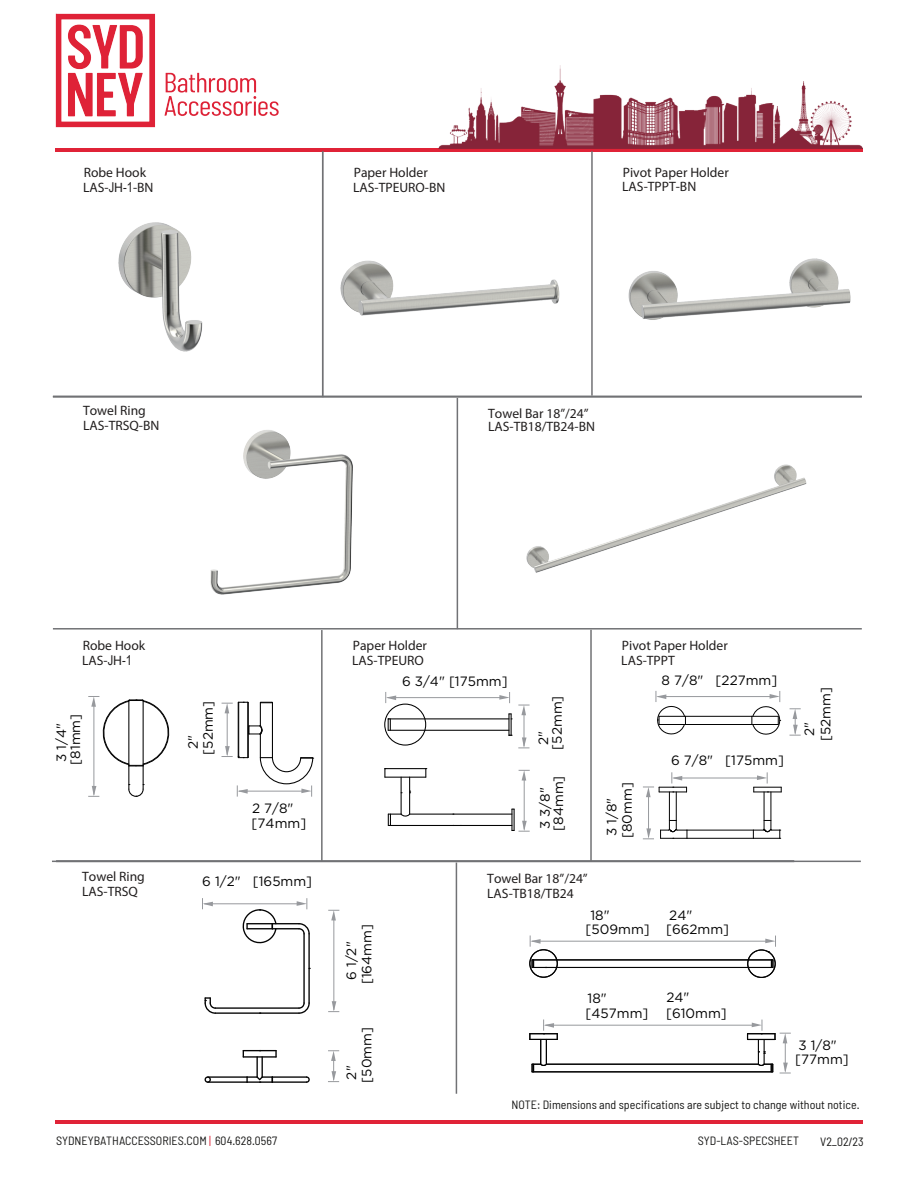
<style>
.page{position:relative;width:918px;height:1188px;background:#fff}
.page>*{position:absolute;margin:0;border:0;box-sizing:border-box;transform-origin:0 0}
.t1{font:13.65px/14.1px "Myriad Pro";color:#211e1e}
.t2{font:13.5px/15.1px "Gotham";color:#030303}
.t3{font:semi-condensed 12px "Barlow";color:#171716}
.s1{font-family:"Arial Narrow"}
.s2{color:#e02337}
</style>
<div class="page">
<hr style="left:55px;top:1120px;width:808px;height:4px;background:#e02337">
<img style="left:55px;top:13px;width:224px;height:115px">
<hr style="left:55px;top:148px;width:808px;height:3px;background:#e02337">
<hr style="left:53px;top:396px;width:809px;height:1px;background:#717275">
<hr style="left:457px;top:398px;width:1px;height:231px;background:#717275">
<hr style="left:322px;top:151px;width:2px;height:246px;background:#717275">
<hr style="left:591px;top:151px;width:2px;height:245px;background:#717275">
<hr style="left:53px;top:628px;width:809px;height:2px;background:#717275">
<img style="left:210px;top:430px;width:143px;height:165px">
<img style="left:613px;top:258px;width:249px;height:140px">
<img style="left:340px;top:260px;width:220px;height:56px">
<img style="left:526px;top:464px;width:281px;height:109px">
<img style="left:118px;top:222px;width:85px;height:130px">
<img style="left:438px;top:65px;width:424px;height:83px">
<hr style="left:215px;top:1012px;width:84px;height:2px;background:#030303">
<hr style="left:215px;top:1007px;width:84px;height:2px;background:#030303">
<hr style="left:303px;top:934px;width:2px;height:69px;background:#030303">
<hr style="left:308px;top:934px;width:2px;height:69px;background:#030303">
<hr style="left:208px;top:1081px;width:39px;height:2px;background:#030303">
<hr style="left:272px;top:1081px;width:35px;height:2px;background:#030303">
<hr style="left:208px;top:1076px;width:39px;height:2px;background:#030303">
<hr style="left:272px;top:1076px;width:35px;height:2px;background:#030303">
<svg style="left:298px;top:1002px;width:12px;height:12px"></svg>
<div style="left:205px;top:1076px;width:6px;height:7px;border:1px solid #030303;border-radius:50%"></div>
<svg style="left:305px;top:1076px;width:5px;height:7px"></svg>
<svg style="left:204px;top:997px;width:13px;height:17px"></svg>
<svg style="left:243px;top:1050px;width:34px;height:33px"></svg>
<hr style="left:532px;top:967px;width:241px;height:1px;background:#030303">
<hr style="left:532px;top:1071px;width:241px;height:1px;background:#030303">
<hr style="left:546px;top:1064px;width:212px;height:1px;background:#030303">
<div style="left:529px;top:949px;width:29px;height:29px;border:1px solid #030303;border-radius:50%"></div>
<div style="left:747px;top:949px;width:29px;height:29px;border:1px solid #030303;border-radius:50%"></div>
<svg style="left:532px;top:960px;width:2px;height:7px"></svg>
<svg style="left:771px;top:960px;width:2px;height:7px"></svg>
<hr style="left:532px;top:959px;width:241px;height:1px;background:#030303">
<hr style="left:590px;top:630px;width:2px;height:231px;background:#717275">
<hr style="left:52px;top:861px;width:809px;height:1px;background:#717275">
<hr style="left:456px;top:863px;width:1px;height:231px;background:#717275">
<hr style="left:321px;top:630px;width:2px;height:231px;background:#717275">
<hr style="left:128px;top:701px;width:1px;height:88px;background:#030303">
<hr style="left:143px;top:701px;width:1px;height:88px;background:#030303">
<svg style="left:128px;top:784px;width:16px;height:13px"></svg>
<hr style="left:388px;top:730px;width:121px;height:1px;background:#030303">
<hr style="left:388px;top:718px;width:121px;height:1px;background:#030303">
<hr style="left:508px;top:714px;width:2px;height:21px;background:#030303">
<div style="left:384px;top:704px;width:42px;height:42px;border:1px solid #030303;border-radius:50%"></div>
<svg style="left:388px;top:718px;width:3px;height:12px"></svg>
<svg style="left:509px;top:713px;width:3px;height:23px"></svg>
<hr style="left:401px;top:777px;width:1px;height:37px;background:#030303">
<hr style="left:409px;top:777px;width:1px;height:37px;background:#030303">
<hr style="left:388px;top:825px;width:124px;height:1px;background:#030303">
<hr style="left:410px;top:814px;width:102px;height:1px;background:#030303">
<hr style="left:385px;top:777px;width:41px;height:1px;background:#030303">
<hr style="left:385px;top:768px;width:41px;height:1px;background:#030303">
<hr style="left:511px;top:809px;width:2px;height:21px;background:#030303">
<svg style="left:388px;top:813px;width:23px;height:12px"></svg>
<svg style="left:384px;top:768px;width:2px;height:9px"></svg>
<svg style="left:425px;top:768px;width:2px;height:9px"></svg>
<hr style="left:685px;top:724px;width:67px;height:1px;background:#030303">
<hr style="left:685px;top:716px;width:67px;height:1px;background:#030303">
<hr style="left:687px;top:838px;width:66px;height:1px;background:#030303">
<hr style="left:687px;top:830px;width:66px;height:1px;background:#030303">
<hr style="left:764px;top:792px;width:1px;height:37px;background:#030303">
<hr style="left:770px;top:792px;width:1px;height:37px;background:#030303">
<svg style="left:753px;top:828px;width:28px;height:11px"></svg>
<hr style="left:204px;top:904px;width:94px;height:1px;background:#97999d">
<svg style="left:242px;top:898px;width:68px;height:46px"></svg>
<svg style="left:202px;top:898px;width:11px;height:11px"></svg>
<hr style="left:545px;top:1025px;width:208px;height:1px;background:#97999d">
<svg style="left:529px;top:1020px;width:29px;height:52px"></svg>
<hr style="left:532px;top:941px;width:235px;height:1px;background:#97999d">
<svg style="left:765px;top:936px;width:11px;height:16px"></svg>
<svg style="left:530px;top:936px;width:11px;height:11px"></svg>
<hr style="left:658px;top:696px;width:113px;height:1px;background:#97999d">
<svg style="left:751px;top:691px;width:30px;height:44px"></svg>
<svg style="left:656px;top:691px;width:30px;height:44px"></svg>
<hr style="left:674px;top:778px;width:84px;height:1px;background:#97999d">
<svg style="left:753px;top:772px;width:29px;height:21px"></svg>
<hr style="left:387px;top:697px;width:114px;height:1px;background:#97999d">
<svg style="left:499px;top:692px;width:11px;height:11px"></svg>
<svg style="left:385px;top:692px;width:11px;height:11px"></svg>
<svg style="left:328px;top:1050px;width:11px;height:32px"></svg>
<hr style="left:334px;top:919px;width:1px;height:91px;background:#97999d">
<svg style="left:328px;top:910px;width:11px;height:11px"></svg>
<svg style="left:328px;top:1001px;width:11px;height:11px"></svg>
<svg style="left:747px;top:1020px;width:44px;height:54px"></svg>
<svg style="left:643px;top:772px;width:45px;height:68px"></svg>
<svg style="left:790px;top:709px;width:11px;height:27px"></svg>
<hr style="left:524px;top:779px;width:1px;height:50px;background:#97999d">
<svg style="left:519px;top:770px;width:11px;height:11px"></svg>
<svg style="left:512px;top:809px;width:18px;height:23px"></svg>
<hr style="left:524px;top:714px;width:1px;height:32px;background:#97999d">
<svg style="left:518px;top:705px;width:12px;height:10px"></svg>
<svg style="left:518px;top:737px;width:11px;height:12px"></svg>
<svg style="left:222px;top:702px;width:92px;height:95px"></svg>
<hr style="left:94px;top:705px;width:1px;height:90px;background:#97999d">
<svg style="left:88px;top:696px;width:82px;height:71px"></svg>
<svg style="left:88px;top:786px;width:11px;height:11px"></svg>
<p class="t1" style="left:84px;top:165px;width:64px">Robe Hook</p>
<p class="t1" style="left:83px;top:180px;width:72px">LAS-<span class="s1">J</span>H<span class="s1">-1</span>-BN</p>
<p class="t1" style="left:354px;top:165px;width:76px">Paper Holder</p>
<p class="t1" style="left:622px;top:165px;width:108px">Pivot Paper Holder<br>LAS-TPPT-BN</p>
<p class="t1" style="left:353px;top:180px;width:94px">LAS-TPEURO-BN</p>
<p class="t1" style="left:83px;top:403px;width:64px">Towel Ring</p>
<p class="t1" style="left:488px;top:406px;width:108px;line-height:13.6px">Towel Bar 18”/24”<br>LAS-TB18/TB24-BN</p>
<p class="t1" style="left:83px;top:419px;width:78px">LAS-TRSQ-BN</p>
<p class="t1" style="left:83px;top:638px;width:64px">Robe Hook</p>
<p class="t1" style="left:82px;top:653px;width:51px">LAS-<span class="s1">J</span>H<span class="s1">-1</span></p>
<p class="t2" style="left:54px;top:765px;width:52px;line-height:14.1px;rotate:-90deg">3 1/4" [81mm]</p>
<p class="t2" style="left:185px;top:755px;width:55px;text-indent:6px;rotate:-90deg">2" [52mm]</p>
<p class="t2" style="left:252px;top:800px;width:56px">2 7/8" [74mm]</p>
<p class="t1" style="left:353px;top:638px;width:76px">Paper Holder</p>
<p class="t1" style="left:352px;top:653px;width:73px">LAS-TPEURO</p>
<p class="t2" style="left:402px;top:673px;width:107px">6 3/4" [175mm]</p>
<p class="t2" style="left:537px;top:750px;width:55px;line-height:13.5px;text-indent:4px;rotate:-90deg">2" [52mm]</p>
<p class="t2" style="left:538px;top:831px;width:57px;line-height:13.5px;rotate:-90deg">3 3/8" [84mm]</p>
<p class="t1" style="left:82px;top:869px;width:64px">Towel Ring</p>
<p class="t1" style="left:487px;top:871px;width:102px">Towel Bar 18”/24”<br>LAS-TB18/TB24</p>
<p class="t2" style="left:202px;top:873px;width:112px">6 1/2" [165mm]</p>
<p class="t1" style="left:82px;top:884px;width:57px">LAS-TRSQ</p>
<p class="t1" style="left:622px;top:638px;width:107px">Pivot Paper Holder</p>
<p class="t1" style="left:621px;top:653px;width:55px">LAS-TPPT</p>
<p class="t2" style="left:662px;top:673px;width:117px">8 7/8" [227mm]</p>
<p class="t2" style="left:604px;top:838px;width:57px;rotate:-90deg">3 1/8" [80mm]</p>
<p class="t2" style="left:671px;top:753px;width:114px">6 7/8" [175mm]</p>
<p class="t2" style="left:344px;top:984px;width:62px;text-indent:4px;rotate:-90deg">6 1/2" [164mm]</p>
<p class="t2" style="left:344px;top:1083px;width:57px;rotate:-90deg">2" [50mm]</p>
<p class="t2" style="left:586px;top:908px;width:66px;line-height:13.8px;text-indent:5px">18" [509mm]</p>
<p class="t2" style="left:666px;top:908px;width:65px;line-height:14px">24" [662mm]</p>
<p class="t2" style="left:586px;top:990px;width:64px;line-height:15.8px">18" [457mm]</p>
<p class="t2" style="left:666px;top:989px;width:62px;line-height:15.9px">24" [610mm]</p>
<p class="t2" style="left:801px;top:741px;width:55px;line-height:16.4px;text-indent:4px;rotate:-90deg">2" [52mm]</p>
<p class="t2" style="left:795px;top:1038px;width:55px;line-height:14.2px">3 1/8" [77mm]</p>
<p class="t3" style="left:511px;top:1097px;width:350px">NOTE: Dimensions and specifications are subject to change without notice.</p>
<p class="t3" style="left:56px;top:1134px;width:222px">SYDNEYBATHACCESSORIES.COM <span class="s2">|</span> 604.628.0567</p>
<p class="t3" style="left:698px;top:1134px;width:103px">SYD-LAS-SPECSHEET</p>
<p class="t3" style="left:820px;top:1134px;width:45px">V2_02/23</p>
</div>
